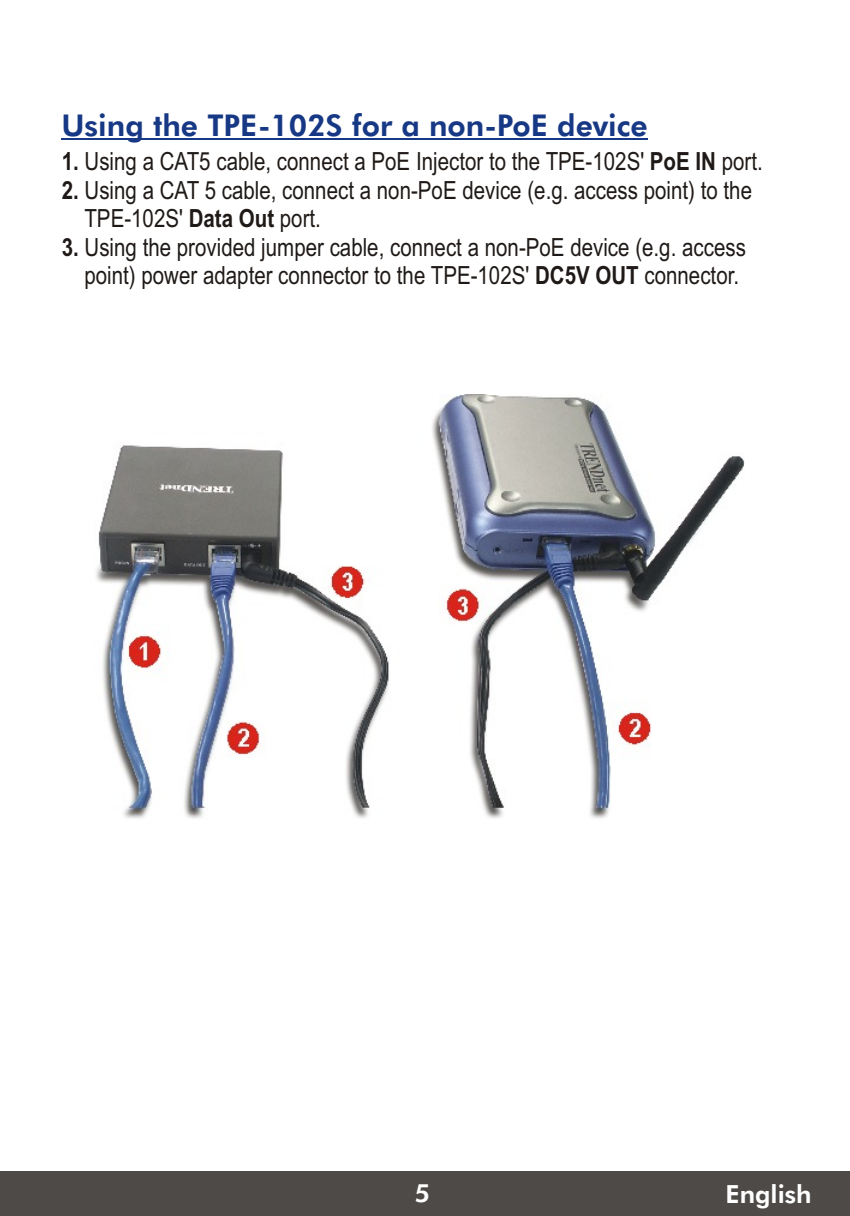
<style>
.page{position:relative;width:850px;height:1216px;background:#fff}
.page>*{position:absolute;margin:0;border:0;box-sizing:border-box;transform-origin:0 0}
.t1{font:800 30px "Futura BT";color:#173885}
.t2{font:25px/28.5px "Arial Narrow";color:#1f1a17}
.t3{font:800 25px "Futura BT";color:#fff}
.s1{font-weight:700}
</style>
<div class="page">
<div style="left:0;top:1170px;width:849px;height:45px;background:#4d4a47"></div>
<hr style="left:61px;top:138px;width:586px;height:2px;background:#173885">
<img style="left:96px;top:394px;width:647px;height:425px">
<p class="t1" style="left:61px;top:113px;width:588px">Using the TPE-102S for a non-PoE device</p>
<p class="t2" style="left:62px;top:149px;width:702px"><span class="s1">1.</span> Using a CAT5 cable, connect a PoE Injector to the TPE-102S' <span class="s1">PoE IN</span> port.</p>
<p class="t2" style="left:84px;top:178px;width:669px;text-indent:-23px"><span class="s1">2.</span> Using a CAT 5 cable, connect a non-PoE device (e.g. access point) to the<br>TPE-102S' <span class="s1">Data Out</span> port.</p>
<p class="t2" style="left:62px;top:235px;width:685px;text-align:right"><span class="s1">3.</span> Using the provided jumper cable, connect a non-PoE device (e.g. access point) power adapter connector to the TPE-102S' <span class="s1">DC5V OUT</span> connector.</p>
<p class="t3" style="left:415px;top:1182px;width:17px">5</p>
<p class="t3" style="left:725px;top:1183px;width:88px">English</p>
</div>
